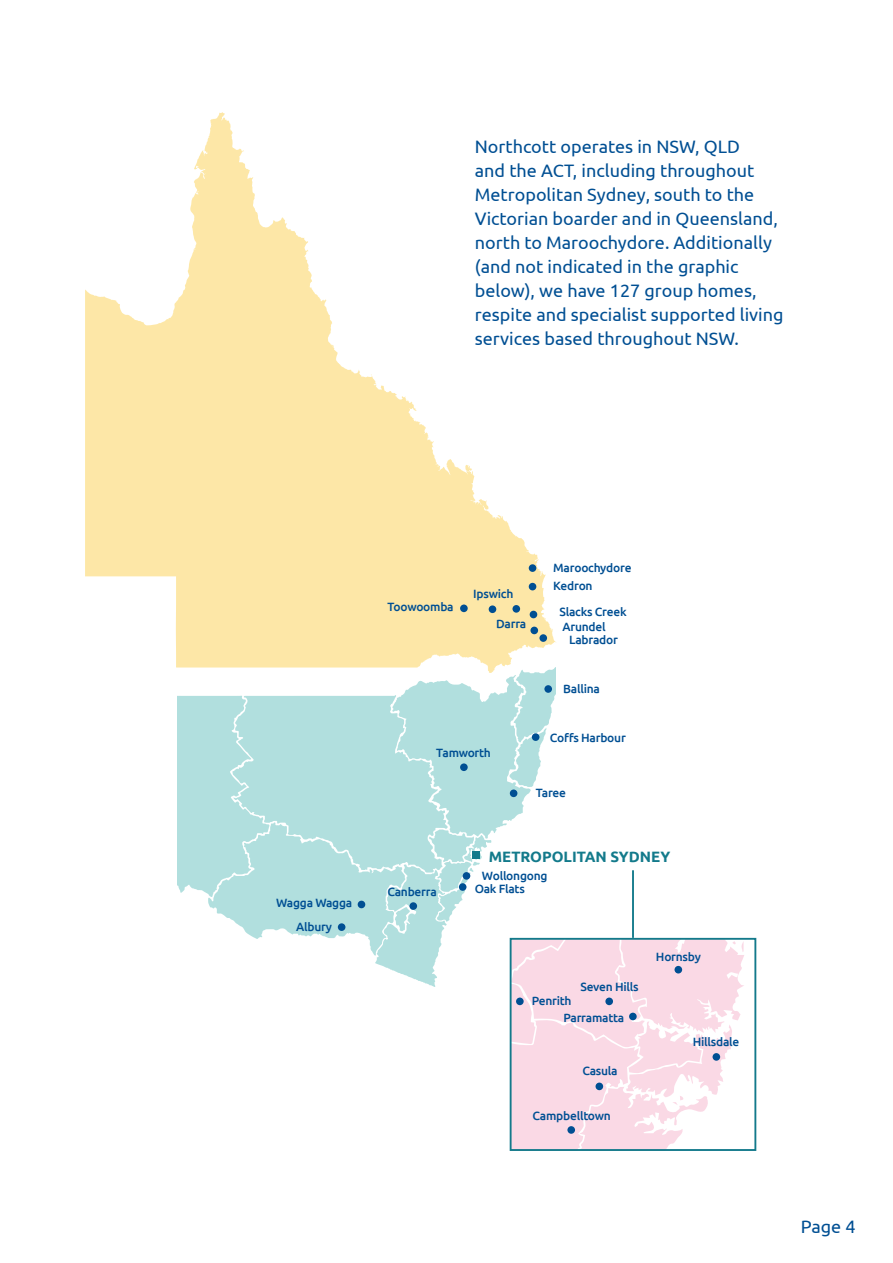
<style>
.page{position:relative;width:893px;height:1263px;background:#fff}
.page>*{position:absolute;margin:0;border:0;box-sizing:border-box;transform-origin:0 0}
.body{font:18px/24px "Ubuntu";color:#004f93}
.t1{font:700 15px "Ubuntu";color:#137a8b}
.t2{font:500 12px/14.7px "Ubuntu";letter-spacing:-.02em;color:#004f93}
</style>
<div class="page">
<svg style="left:178px;top:673px;width:566px;height:477px"></svg>
<div style="left:338px;top:923px;width:7px;height:8px;background:#004f93;border-radius:50%"></div>
<div style="left:460px;top:763px;width:8px;height:8px;background:#004f93;border-radius:50%"></div>
<div style="left:532px;top:733px;width:7px;height:8px;background:#004f93;border-radius:50%"></div>
<div style="left:544px;top:685px;width:8px;height:8px;background:#004f93;border-radius:50%"></div>
<div style="left:510px;top:789px;width:7px;height:8px;background:#004f93;border-radius:50%"></div>
<div style="left:463px;top:872px;width:7px;height:8px;background:#004f93;border-radius:50%"></div>
<div style="left:459px;top:883px;width:7px;height:8px;background:#004f93;border-radius:50%"></div>
<div style="left:409px;top:902px;width:8px;height:8px;background:#004f93;border-radius:50%"></div>
<div style="left:358px;top:901px;width:7px;height:7px;background:#004f93;border-radius:50%"></div>
<div style="left:473px;top:851px;width:7px;height:8px;background:#137a8b"></div>
<svg style="left:85px;top:112px;width:471px;height:561px;fill:#fde7a7"></svg>
<div style="left:530px;top:611px;width:7px;height:7px;background:#004f93;border-radius:50%"></div>
<div style="left:530px;top:627px;width:8px;height:7px;background:#004f93;border-radius:50%"></div>
<div style="left:539px;top:634px;width:8px;height:8px;background:#004f93;border-radius:50%"></div>
<div style="left:512px;top:605px;width:8px;height:8px;background:#004f93;border-radius:50%"></div>
<div style="left:489px;top:605px;width:7px;height:8px;background:#004f93;border-radius:50%"></div>
<div style="left:460px;top:604px;width:8px;height:8px;background:#004f93;border-radius:50%"></div>
<div style="left:529px;top:583px;width:7px;height:7px;background:#004f93;border-radius:50%"></div>
<div style="left:529px;top:564px;width:7px;height:8px;background:#004f93;border-radius:50%"></div>
<p class="body" style="left:475px;top:134px;width:310px">Northcott operates in NSW, QLD<br>and the ACT, including throughout Metropolitan Sydney, south to the Victorian boarder and in Queensland, north to Maroochydore. Additionally (and not indicated in the graphic below), we have 127 group homes, respite and specialist supported living services based throughout NSW.</p>
<p class="t2" style="left:276px;top:895px;width:78px">Wagga Wagga</p>
<p class="t2" style="left:296px;top:919px;width:37px">Albury</p>
<p class="t2" style="left:388px;top:599px;width:68px">Toowoomba</p>
<p class="t2" style="left:473px;top:586px;width:42px">Ipswich</p>
<p class="t2" style="left:496px;top:616px;width:32px">Darra</p>
<p class="t2" style="left:553px;top:560px;width:80px">Maroochydore</p>
<p class="t2" style="left:553px;top:578px;width:41px">Kedron</p>
<p class="t2" style="left:559px;top:604px;width:69px">Slacks Creek<br>Arundel</p>
<p class="t2" style="left:569px;top:632px;width:50px">Labrador</p>
<p class="t2" style="left:436px;top:744px;width:56px">Tamworth</p>
<p class="t2" style="left:563px;top:681px;width:38px">Ballina</p>
<p class="t2" style="left:550px;top:730px;width:77px">Coffs Harbour</p>
<p class="t2" style="left:536px;top:785px;width:32px">Taree</p>
<p class="t1" style="left:489px;top:847px;width:183px">METROPOLITAN SYDNEY</p>
<p class="t2" style="left:482px;top:867px;width:67px">Wollongong</p>
<p class="t2" style="left:387px;top:883px;width:51px">Canberra</p>
<p class="t2" style="left:475px;top:880px;width:52px">Oak Flats</p>
<p class="t2" style="left:532px;top:992px;width:41px">Penrith</p>
<p class="t2" style="left:580px;top:979px;width:60px">Seven Hills</p>
<p class="t2" style="left:563px;top:1010px;width:62px">Parramatta</p>
<p class="t2" style="left:582px;top:1063px;width:37px">Casula</p>
<p class="t2" style="left:532px;top:1107px;width:80px">Campbelltown</p>
<p class="t2" style="left:656px;top:949px;width:46px">Hornsby</p>
<p class="t2" style="left:693px;top:1034px;width:48px">Hillsdale</p>
<p class="body" style="left:801px;top:1214px;width:56px">Page 4</p>
</div>
